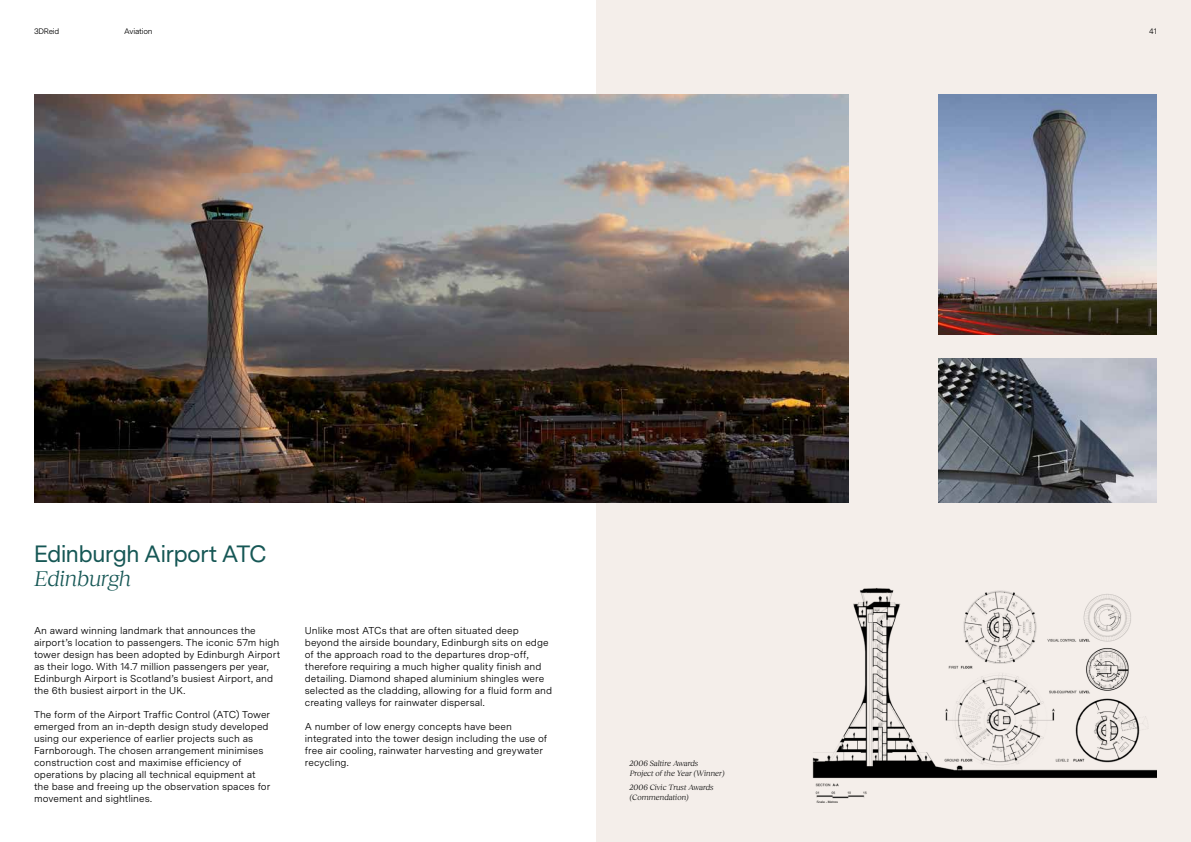
<style>
.page{position:relative;width:1191px;height:842px;background:#fff}
.page>*{position:absolute;margin:0;border:0;box-sizing:border-box;transform-origin:0 0}
.t1{font:22px "Messina Sans";letter-spacing:-.01em;color:#165755}
.t2{font:italic 22px "Reckless Neue";letter-spacing:-.005em;color:#165755}
.t3{font:10px/12px "Messina Sans";letter-spacing:.005em;color:#000}
.t4{font:italic 8px/9.6px "Reckless Neue";color:#000}
.t5{font:8px "Messina Sans";letter-spacing:-.03em;color:#000}
</style>
<div class="page">
<div style="left:596px;top:0;width:595px;height:842px;background:#f4eeea"></div>
<img style="left:34px;top:94px;width:814px;height:408px">
<img style="left:812px;top:588px;width:345px;height:214px">
<img style="left:938px;top:358px;width:219px;height:144px">
<img style="left:938px;top:94px;width:219px;height:240px">
<p class="t5" style="left:34px;top:25px;width:27px">3DReid</p>
<p class="t5" style="left:124px;top:25px;width:30px">Aviation</p>
<p class="t5" style="left:1149px;top:25px;width:9px">41</p>
<h1 class="t1" style="left:34px;top:539px;width:234px">Edinburgh Airport ATC</h1>
<h1 class="t2" style="left:34px;top:563px;width:99px">Edinburgh</h1>
<p class="t3" style="left:34px;top:624px;width:248px">An award winning landmark that announces the airport’s location to passengers. The iconic 57m high tower design has been adopted by Edinburgh Airport as their logo. With 14.7 million passengers per year, Edinburgh Airport is Scotland’s busiest Airport, and the 6th busiest airport in the UK.</p>
<p class="t3" style="left:34px;top:708px;width:238px">The form of the Airport Traffic Control (ATC) Tower emerged from an in-depth design study developed using our experience of earlier projects such as Farnborough. The chosen arrangement minimises construction cost and maximise efficiency of operations by placing all technical equipment at the base and freeing up the observation spaces for movement and sightlines.</p>
<p class="t3" style="left:305px;top:624px;width:249px">Unlike most ATCs that are often situated deep beyond the airside boundary, Edinburgh sits on edge of the approach road to the departures drop-off, therefore requiring a much higher quality finish and detailing. Diamond shaped aluminium shingles were selected as the cladding, allowing for a fluid form and creating valleys for rainwater dispersal.</p>
<p class="t3" style="left:305px;top:720px;width:244px">A number of low energy concepts have been integrated into the tower design including the use of free air cooling, rainwater harvesting and greywater recycling.</p>
<p class="t4" style="left:629px;top:758px;width:96px">2006 Saltire Awards<br>Project of the Year (Winner)</p>
<p class="t4" style="left:629px;top:782px;width:86px">2006 Civic Trust Awards (Commendation)</p>
</div>
